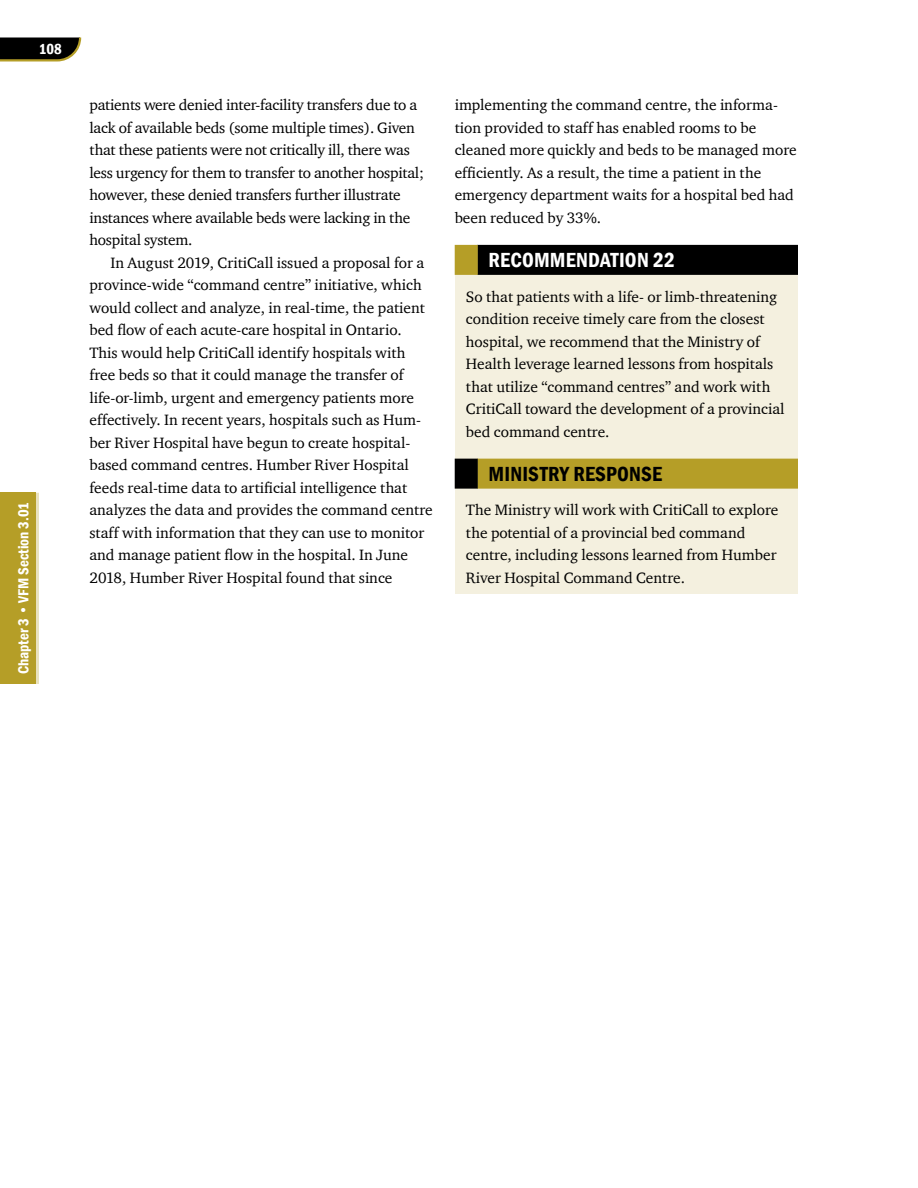
<style>
.page{position:relative;width:918px;height:1188px;background:#fff}
.page>*{position:absolute;margin:0;border:0;box-sizing:border-box;transform-origin:0 0}
.t1{font:600 condensed 21px "Franklin Gothic";letter-spacing:.01em;color:#fff}
.t2{font:600 condensed 21px "Franklin Gothic";letter-spacing:.01em;color:#000}
.t3{font:15.3px/22.5px "Charter ITC";color:#000}
.t4{font:600 condensed 15px "Franklin Gothic";color:#fff}
</style>
<div class="page">
<svg style="left:0;top:38px;width:82px;height:24px;background:#2a281b"></svg>
<div style="left:0;top:493px;width:36px;height:191px;background:#b59e27"></div>
<hr style="left:36px;top:493px;width:3px;height:191px;background:#e9e2be">
<div style="left:455px;top:256px;width:342px;height:338px;background:#f4f0df"></div>
<div style="left:477px;top:245px;width:321px;height:30px;background:#000"></div>
<div style="left:455px;top:245px;width:23px;height:30px;background:#b59e27"></div>
<div style="left:477px;top:459px;width:321px;height:30px;background:#b59e27"></div>
<div style="left:455px;top:459px;width:23px;height:30px;background:#000"></div>
<p class="t4" style="left:39px;top:39px;width:24px">108</p>
<p class="t4" style="left:13px;top:674px;width:174px;rotate:-90deg">Chapter 3 • VFM Section 3.01</p>
<p class="t3" style="left:89px;top:93px;width:336px">patients were denied inter-facility transfers due to a lack of available beds (some multiple times). Given that these patients were not critically ill, there was less urgency for them to transfer to another hospital; however, these denied transfers further illustrate instances where available beds were lacking in the hospital system.</p>
<p class="t3" style="left:89px;top:251px;width:345px;text-indent:21px">In August 2019, CritiCall issued a proposal for a province-wide “command centre” initiative, which would collect and analyze, in real-time, the patient bed flow of each acute-care hospital in Ontario.<br>This would help CritiCall identify hospitals with free beds so that it could manage the transfer of life-or-limb, urgent and emergency patients more effectively. In recent years, hospitals such as Hum&shy;ber River Hospital have begun to create hospital&shy;based command centres. Humber River Hospital feeds real-time data to artificial intelligence that analyzes the data and provides the command centre staff with information that they can use to monitor and manage patient flow in the hospital. In June 2018, Humber River Hospital found that since</p>
<p class="t3" style="left:455px;top:93px;width:344px">implementing the command centre, the informa&shy;tion provided to staff has enabled rooms to be cleaned more quickly and beds to be managed more efficiently. As a result, the time a patient in the emergency department waits for a hospital bed had been reduced by 33%.</p>
<h1 class="t1" style="left:488px;top:246px;width:188px">RECOMMENDATION 22</h1>
<p class="t3" style="left:466px;top:285px;width:320px">So that patients with a life- or limb-threatening condition receive timely care from the closest hospital, we recommend that the Ministry of Health leverage learned lessons from hospitals that utilize “command centres” and work with CritiCall toward the development of a provincial bed command centre.</p>
<h1 class="t2" style="left:488px;top:460px;width:175px">MINISTRY RESPONSE</h1>
<p class="t3" style="left:466px;top:498px;width:314px">The Ministry will work with CritiCall to explore the potential of a provincial bed command centre, including lessons learned from Humber River Hospital Command Centre.</p>
</div>
